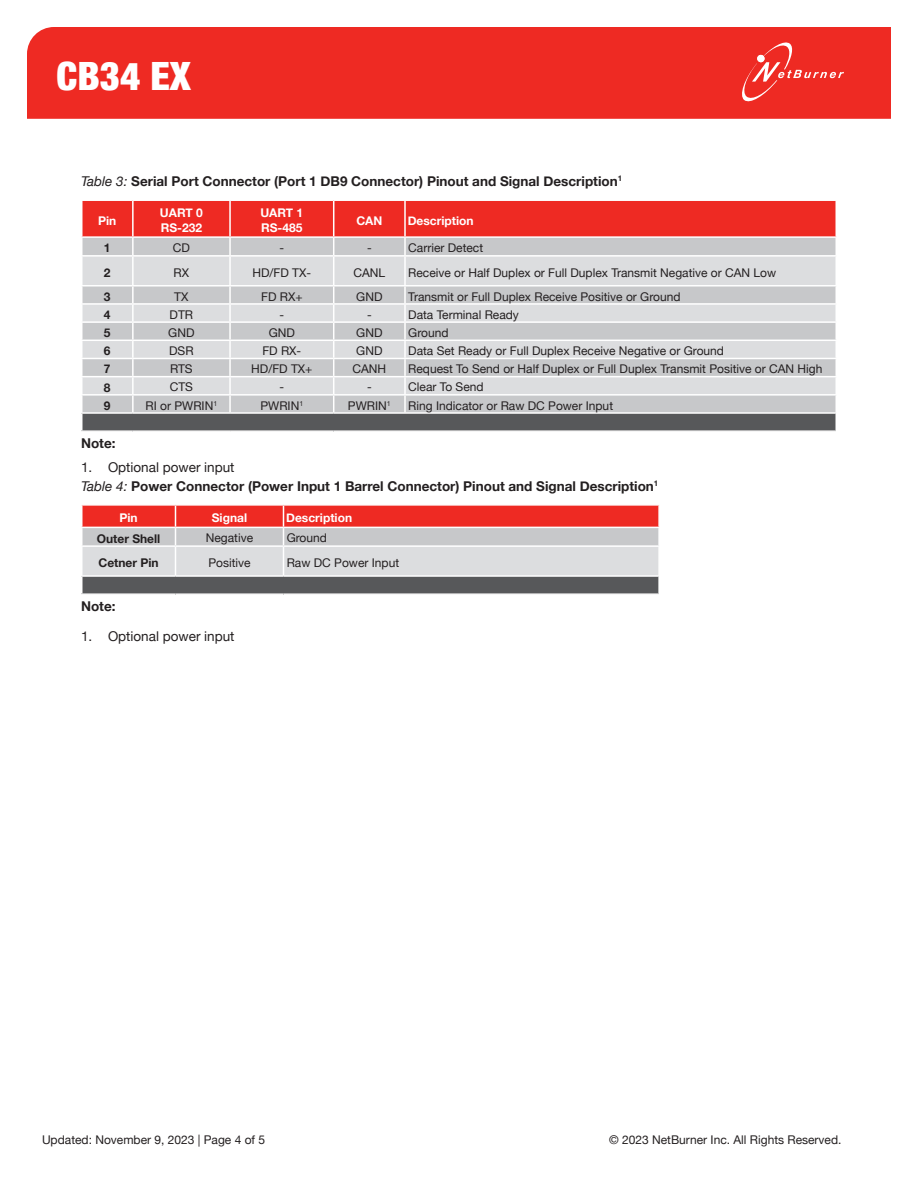
<style>
.page{position:relative;width:918px;height:1188px;background:#fff}
.page>*{position:absolute;margin:0;border:0;box-sizing:border-box;transform-origin:0 0}
.t1{font:900 condensed 39px "Helvetica Neue";color:#fff}
.t2{font:700 13.5px "Helvetica Neue";color:#231f20}
.t3{font:13.5px "Helvetica Neue";color:#231f20}
.NB_Table_Paragraph{font:12px "Helvetica Neue";color:#231f20}
.NB_Table_Header_Paragraph{font:700 12px "Helvetica Neue";color:#fff}
.NB_Table_Paragraph-2{font:700 12px "Helvetica Neue";color:#231f20}
.s1{font-weight:400;font-style:italic}
</style>
<div class="page">
<div style="left:27px;top:27px;width:864px;height:92px;background:#ee2a23"></div>
<svg style="left:739px;top:39px;width:105px;height:66px;background:#ef3c36"></svg>
<svg style="left:81px;top:200px;width:756px;height:230px;background:#d0b3b4"></svg>
<svg style="left:81px;top:505px;width:578px;height:88px;background:#c69898"></svg>
<h1 class="t1" style="left:56px;top:52px;width:136px">CB34 EX</h1>
<p class="t2" style="left:81px;top:173px;width:543px"><span class="s1">Table 3:</span> Serial Port Connector (Port 1 DB9 Connector) Pinout and Signal Description<sup>1</sup></p>
<p class="NB_Table_Header_Paragraph" style="left:98px;top:213px;width:20px">Pin</p>
<p class="NB_Table_Header_Paragraph" style="left:160px;top:206px;width:44px">UART 0</p>
<p class="NB_Table_Header_Paragraph" style="left:161px;top:220px;width:43px">RS-232</p>
<p class="NB_Table_Header_Paragraph" style="left:260px;top:206px;width:44px">UART 1</p>
<p class="NB_Table_Header_Paragraph" style="left:261px;top:220px;width:43px">RS-485</p>
<p class="NB_Table_Header_Paragraph" style="left:356px;top:213px;width:28px">CAN</p>
<p class="NB_Table_Header_Paragraph" style="left:408px;top:213px;width:67px">Description</p>
<p class="NB_Table_Paragraph-2" style="left:104px;top:241px;width:8px">1</p>
<p class="NB_Table_Paragraph" style="left:173px;top:241px;width:19px">CD</p>
<p class="NB_Table_Paragraph" style="left:280px;top:241px;width:6px">-</p>
<p class="NB_Table_Paragraph" style="left:367px;top:241px;width:6px">-</p>
<p class="NB_Table_Paragraph" style="left:408px;top:241px;width:76px">Carrier Detect</p>
<p class="NB_Table_Paragraph-2" style="left:104px;top:265px;width:8px">2</p>
<p class="NB_Table_Paragraph" style="left:174px;top:265px;width:17px">RX</p>
<p class="NB_Table_Paragraph" style="left:253px;top:265px;width:60px">HD/FD TX-</p>
<p class="NB_Table_Paragraph" style="left:353px;top:265px;width:33px">CANL</p>
<p class="NB_Table_Paragraph" style="left:408px;top:265px;width:370px">Receive or Half Duplex or Full Duplex Transmit Negative or CAN Low</p>
<p class="NB_Table_Paragraph-2" style="left:104px;top:289px;width:8px">3</p>
<p class="NB_Table_Paragraph" style="left:174px;top:289px;width:16px">TX</p>
<p class="NB_Table_Paragraph" style="left:261px;top:289px;width:43px">FD RX+</p>
<p class="NB_Table_Paragraph" style="left:356px;top:289px;width:28px">GND</p>
<p class="NB_Table_Paragraph" style="left:408px;top:289px;width:274px">Transmit or Full Duplex Receive Positive or Ground</p>
<p class="NB_Table_Paragraph-2" style="left:104px;top:307px;width:8px">4</p>
<p class="NB_Table_Paragraph" style="left:170px;top:307px;width:25px">DTR</p>
<p class="NB_Table_Paragraph" style="left:280px;top:307px;width:6px">-</p>
<p class="NB_Table_Paragraph" style="left:367px;top:307px;width:6px">-</p>
<p class="NB_Table_Paragraph" style="left:408px;top:307px;width:112px">Data Terminal Ready</p>
<p class="NB_Table_Paragraph-2" style="left:104px;top:325px;width:8px">5</p>
<p class="NB_Table_Paragraph" style="left:168px;top:325px;width:28px">GND</p>
<p class="NB_Table_Paragraph" style="left:269px;top:325px;width:28px">GND</p>
<p class="NB_Table_Paragraph" style="left:356px;top:325px;width:28px">GND</p>
<p class="NB_Table_Paragraph" style="left:408px;top:325px;width:42px">Ground</p>
<p class="NB_Table_Paragraph-2" style="left:104px;top:344px;width:8px">6</p>
<p class="NB_Table_Paragraph" style="left:169px;top:344px;width:26px">DSR</p>
<p class="NB_Table_Paragraph" style="left:262px;top:344px;width:40px">FD RX-</p>
<p class="NB_Table_Paragraph" style="left:356px;top:344px;width:28px">GND</p>
<p class="NB_Table_Paragraph" style="left:408px;top:344px;width:317px">Data Set Ready or Full Duplex Receive Negative or Ground</p>
<p class="NB_Table_Paragraph-2" style="left:104px;top:362px;width:8px">7</p>
<p class="NB_Table_Paragraph" style="left:170px;top:362px;width:24px">RTS</p>
<p class="NB_Table_Paragraph" style="left:251px;top:362px;width:63px">HD/FD TX+</p>
<p class="NB_Table_Paragraph" style="left:352px;top:362px;width:35px">CANH</p>
<p class="NB_Table_Paragraph" style="left:408px;top:362px;width:416px">Request To Send or Half Duplex or Full Duplex Transmit Positive or CAN High</p>
<p class="NB_Table_Paragraph-2" style="left:104px;top:380px;width:8px">8</p>
<p class="NB_Table_Paragraph" style="left:170px;top:380px;width:25px">CTS</p>
<p class="NB_Table_Paragraph" style="left:280px;top:380px;width:6px">-</p>
<p class="NB_Table_Paragraph" style="left:367px;top:380px;width:6px">-</p>
<p class="NB_Table_Paragraph" style="left:408px;top:380px;width:77px">Clear To Send</p>
<p class="NB_Table_Paragraph-2" style="left:104px;top:398px;width:8px">9</p>
<p class="NB_Table_Paragraph" style="left:146px;top:398px;width:73px">RI or PWRIN<sup>1</sup></p>
<p class="NB_Table_Paragraph" style="left:260px;top:398px;width:44px">PWRIN<sup>1</sup></p>
<p class="NB_Table_Paragraph" style="left:348px;top:398px;width:44px">PWRIN<sup>1</sup></p>
<p class="NB_Table_Paragraph" style="left:408px;top:398px;width:206px">Ring Indicator or Raw DC Power Input</p>
<p class="t2" style="left:81px;top:434px;width:36px">Note:</p>
<p class="t3" style="left:81px;top:460px;width:155px">1. Optional power input</p>
<p class="t2" style="left:81px;top:477px;width:579px"><span class="s1">Table 4:</span> Power Connector (Power Input 1 Barrel Connector) Pinout and Signal Description<sup>1</sup></p>
<p class="NB_Table_Header_Paragraph" style="left:120px;top:510px;width:20px">Pin</p>
<p class="NB_Table_Header_Paragraph" style="left:212px;top:510px;width:37px">Signal</p>
<p class="NB_Table_Header_Paragraph" style="left:286px;top:510px;width:67px">Description</p>
<p class="NB_Table_Paragraph-2" style="left:97px;top:531px;width:65px">Outer Shell</p>
<p class="NB_Table_Paragraph" style="left:206px;top:531px;width:49px">Negative</p>
<p class="NB_Table_Paragraph" style="left:287px;top:531px;width:42px">Ground</p>
<p class="NB_Table_Paragraph-2" style="left:99px;top:555px;width:62px">Cetner Pin</p>
<p class="NB_Table_Paragraph" style="left:208px;top:555px;width:44px">Positive</p>
<p class="NB_Table_Paragraph" style="left:287px;top:555px;width:114px">Raw DC Power Input</p>
<p class="t2" style="left:81px;top:597px;width:36px">Note:</p>
<p class="t3" style="left:81px;top:628px;width:155px">1. Optional power input</p>
<p class="NB_Table_Paragraph" style="left:42px;top:1132px;width:225px">Updated: November 9, 2023 | Page 4 of 5</p>
<p class="NB_Table_Paragraph" style="left:609px;top:1132px;width:234px">© 2023 NetBurner Inc. All Rights Reserved.</p>
</div>
